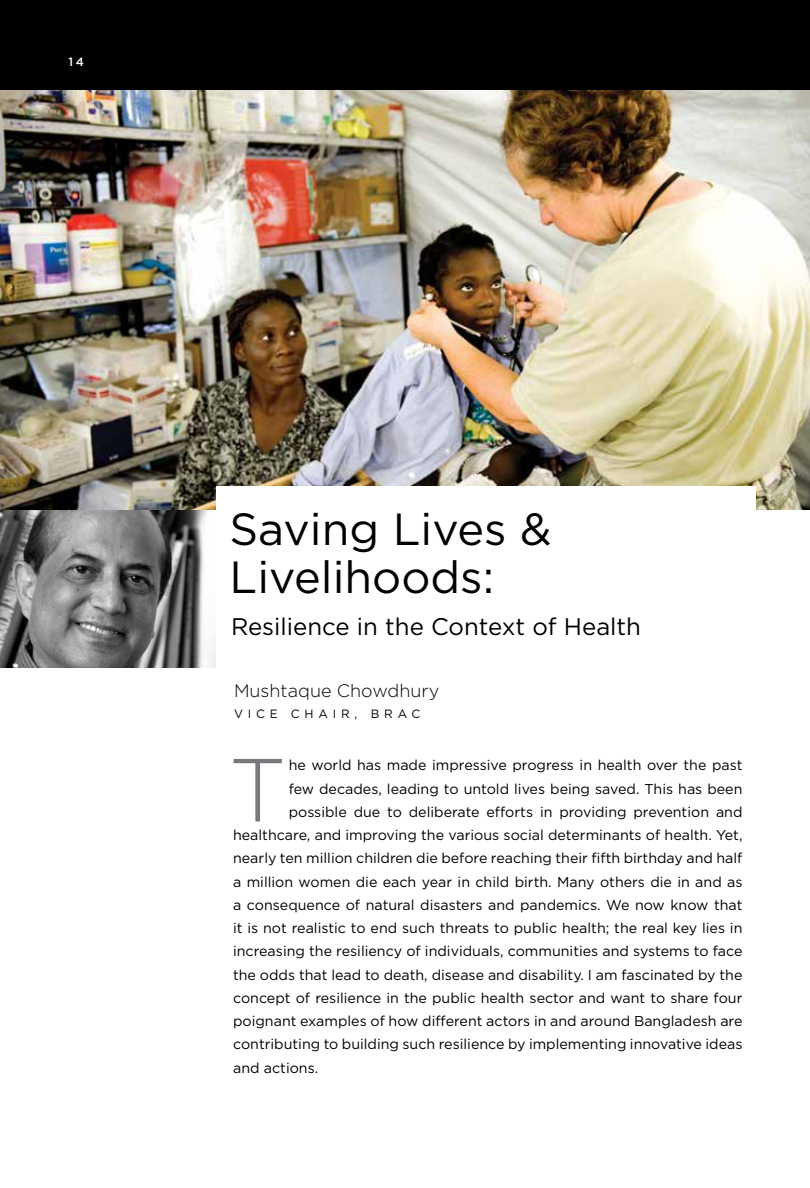
<style>
.page{position:relative;width:810px;height:1188px;background:#fff}
.page>*{position:absolute;margin:0;border:0;box-sizing:border-box;transform-origin:0 0}
.t1{font:300 89.25px "Gotham";color:#77787b}
.t2{font:45px/48px "Gotham";color:#000}
.t3{font:24px "Gotham";color:#000}
.t4{font:300 18px "Gotham";color:#000}
.t5{font:14.25px "Gotham";color:#000}
.t6{font:12px "Gotham";letter-spacing:.4em;color:#000}
.t7{font:500 12px "Gotham";color:#fff}
</style>
<div class="page">
<div style="left:0;top:0;width:810px;height:91px;background:#000"></div>
<img style="left:0;top:510px;width:216px;height:157px">
<img style="left:0;top:91px;width:810px;height:419px">
<div style="left:216px;top:486px;width:540px;height:65px;background:#fff"></div>
<p class="t7" style="left:69px;top:55px;width:17px">14</p>
<h2 class="t2" style="left:230px;top:505px;width:323px">Saving Lives &amp;<br>Livelihoods:</h2>
<h3 class="t3" style="left:231px;top:613px;width:412px">Resilience in the Context of Health</h3>
<p class="t4" style="left:234px;top:681px;width:207px">Mushtaque Chowdhury</p>
<p class="t6" style="left:234px;top:707px;width:188px">VICE CHAIR, BRAC</p>
<h1 class="t1" style="left:229px;top:741px;width:59px">T</h1>
<p class="t5" style="left:289px;top:757px;width:455px">he world has made impressive progress in health over the past</p>
<p class="t5" style="left:289px;top:781px;width:455px">few decades, leading to untold lives being saved. This has been</p>
<p class="t5" style="left:289px;top:804px;width:455px">possible due to deliberate efforts in providing prevention and</p>
<p class="t5" style="left:233px;top:827px;width:511px">healthcare, and improving the various social determinants of health. Yet,</p>
<p class="t5" style="left:233px;top:850px;width:511px">nearly ten million children die before reaching their fifth birthday and half</p>
<p class="t5" style="left:233px;top:874px;width:511px">a million women die each year in child birth. Many others die in and as</p>
<p class="t5" style="left:233px;top:897px;width:511px">a consequence of natural disasters and pandemics. We now know that</p>
<p class="t5" style="left:233px;top:920px;width:511px">it is not realistic to end such threats to public health; the real key lies in</p>
<p class="t5" style="left:233px;top:943px;width:511px">increasing the resiliency of individuals, communities and systems to face</p>
<p class="t5" style="left:233px;top:967px;width:511px">the odds that lead to death, disease and disability. I am fascinated by the</p>
<p class="t5" style="left:233px;top:990px;width:511px">concept of resilience in the public health sector and want to share four</p>
<p class="t5" style="left:233px;top:1013px;width:511px">poignant examples of how different actors in and around Bangladesh are</p>
<p class="t5" style="left:233px;top:1037px;width:511px">contributing to building such resilience by implementing innovative ideas</p>
<p class="t5" style="left:233px;top:1060px;width:87px">and actions.</p>
</div>
